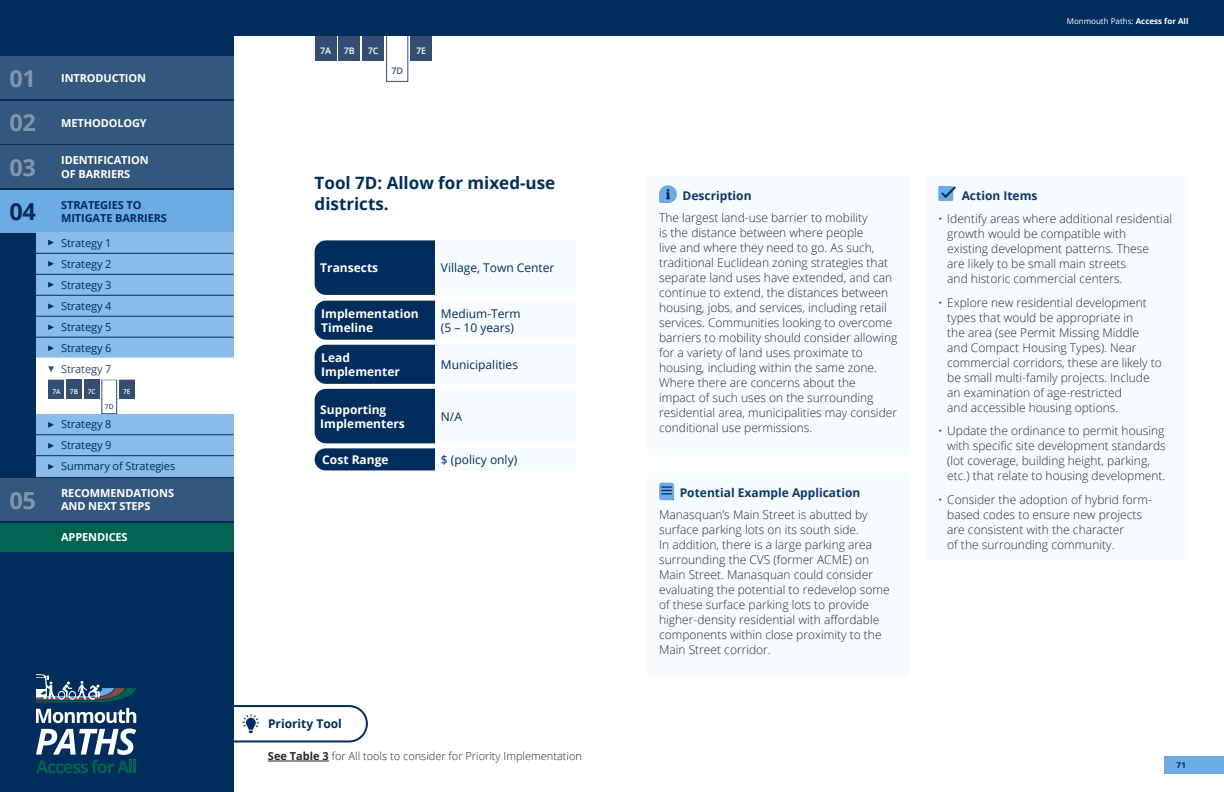
<style>
.page{position:relative;width:1224px;height:792px;background:#fff}
.page>*{position:absolute;margin:0;border:0;box-sizing:border-box;transform-origin:0 0}
._1-Chapter-NONUM{font:700 17px/21px "Open Sans";color:#002d5c}
.Body{font:300 12px/15px "Open Sans";color:#292829}
.Toolkit_Sub_heading_2{font:700 12px/14px "Open Sans";color:#fff}
.Sub_Heading{font:12px/14px "Open Sans";color:#002d5c}
.Bold_Body{font:700 12px "Open Sans";color:#0d3864}
.Toolkit_Sub_heading_2-2{font:700 12px "Open Sans";color:#002d5c}
.t1{font:700 11px/13.2px "Open Sans";letter-spacing:-.01em;color:#fff}
.t2{font:11px/21px "Open Sans";letter-spacing:-.01em;color:#002d5c;text-align:justify}
.Body-2{font:300 11px "Open Sans";color:#292829}
.t3{font:700 11px/13.2px "Open Sans";letter-spacing:-.01em;color:#002d5c}
.t4{font:11px "Open Sans";letter-spacing:-.01em;color:#344d72}
.t5{font:600 9px "Open Sans";letter-spacing:-.01em;color:#fff}
.t6{font:600 9px "Open Sans";color:#344d72}
.t7{font:8px "Open Sans";color:#fff}
.t8{font:700 8px "Open Sans";color:#002d5c}
.t9{font:600 6.6px "Open Sans";letter-spacing:-.01em;color:#fff}
.t10{font:600 6.6px "Open Sans";color:#344d72}
.s1{font-size:23.5px;color:#8096ad}
.s2{font-weight:700}
</style>
<div class="page">
<div style="left:315px;top:240px;width:120px;height:55px;background:#002d5c"></div>
<div style="left:435px;top:240px;width:141px;height:55px;background:#f8fbfe"></div>
<div style="left:435px;top:301px;width:141px;height:39px;background:#f8fbfe"></div>
<div style="left:435px;top:345px;width:141px;height:39px;background:#f8fbfe"></div>
<div style="left:435px;top:389px;width:141px;height:54px;background:#f8fbfe"></div>
<svg style="left:315px;top:301px;width:120px;height:169px;background:#1a436d"></svg>
<div style="left:435px;top:448px;width:141px;height:22px;background:#f8fbfe"></div>
<div style="left:315px;top:13px;width:21px;height:48px;background:#344d72"></div>
<div style="left:338px;top:14px;width:22px;height:47px;background:#344d72"></div>
<div style="left:362px;top:14px;width:22px;height:47px;background:#344d72"></div>
<div style="left:386px;top:33px;width:22px;height:49px;border:1px solid #344d72"></div>
<div style="left:410px;top:14px;width:22px;height:47px;background:#344d72"></div>
<div style="left:648px;top:176px;width:261px;height:279px;background:#f8fbfe"></div>
<div style="left:648px;top:474px;width:261px;height:203px;background:#f8fbfe"></div>
<svg style="left:659px;top:185px;width:18px;height:18px"></svg>
<div style="left:927px;top:176px;width:261px;height:384px;background:#f8fbfe"></div>
<div style="left:938px;top:186px;width:15px;height:15px;background:#6dabe4"></div>
<svg style="left:941px;top:186px;width:15px;height:12px"></svg>
<svg style="left:659px;top:483px;width:15px;height:17px"></svg>
<hr style="left:268px;top:760px;width:61px;height:2px;background:#292829">
<svg style="left:234px;top:705px;width:134px;height:38px"></svg>
<div style="left:0;top:0;width:234px;height:792px;background:#002d5c"></div>
<div style="left:0;top:0;width:612px;height:36px;background:#002e5c"></div>
<div style="left:36px;top:358px;width:198px;height:56px;background:#fff"></div>
<div style="left:49px;top:379px;width:15px;height:20px;background:#344d72"></div>
<div style="left:101px;top:379px;width:16px;height:35px;background:#fff;border:1px solid #344d72"></div>
<div style="left:119px;top:379px;width:16px;height:20px;background:#344d72"></div>
<div style="left:0;top:190px;width:234px;height:43px;background:#6dabe4"></div>
<div style="left:36px;top:233px;width:198px;height:20px;background:#8abce9"></div>
<svg style="left:48px;top:240px;width:6px;height:5px"></svg>
<div style="left:36px;top:254px;width:198px;height:20px;background:#8abce9"></div>
<svg style="left:48px;top:261px;width:6px;height:6px"></svg>
<div style="left:36px;top:275px;width:198px;height:20px;background:#8abce9"></div>
<svg style="left:48px;top:282px;width:6px;height:6px"></svg>
<div style="left:36px;top:296px;width:198px;height:20px;background:#8abce9"></div>
<svg style="left:48px;top:303px;width:6px;height:6px"></svg>
<div style="left:36px;top:316px;width:198px;height:21px;background:#8abce9"></div>
<svg style="left:48px;top:324px;width:6px;height:6px"></svg>
<div style="left:36px;top:337px;width:198px;height:21px;background:#8abce9"></div>
<svg style="left:48px;top:345px;width:6px;height:6px"></svg>
<svg style="left:48px;top:366px;width:6px;height:6px"></svg>
<div style="left:36px;top:414px;width:198px;height:20px;background:#8abce9"></div>
<svg style="left:48px;top:422px;width:6px;height:6px"></svg>
<div style="left:36px;top:435px;width:198px;height:20px;background:#8abce9"></div>
<svg style="left:48px;top:443px;width:6px;height:6px"></svg>
<div style="left:36px;top:456px;width:198px;height:20px;background:#8abce9"></div>
<svg style="left:48px;top:464px;width:6px;height:6px"></svg>
<hr style="left:36px;top:316px;width:198px;height:1px;background:#002d5c">
<hr style="left:36px;top:337px;width:198px;height:1px;background:#002d5c">
<hr style="left:36px;top:379px;width:198px;height:1px;background:#fff">
<div style="left:0;top:101px;width:234px;height:43px;background:#33577d"></div>
<div style="left:0;top:146px;width:234px;height:42px;background:#33577d"></div>
<div style="left:0;top:57px;width:234px;height:42px;background:#33577d"></div>
<div style="left:66px;top:379px;width:16px;height:20px;background:#344d72"></div>
<div style="left:84px;top:379px;width:15px;height:20px;background:#344d72"></div>
<div style="left:1164px;top:756px;width:60px;height:18px;background:#6dabe4"></div>
<div style="left:612px;top:0;width:612px;height:36px;background:#002e5c"></div>
<div style="left:0;top:523px;width:234px;height:28px;background:#006450"></div>
<div style="left:0;top:478px;width:234px;height:43px;background:#33577d"></div>
<svg style="left:36px;top:674px;width:100px;height:49px"></svg>
<svg style="left:36px;top:729px;width:100px;height:44px"></svg>
<p class="t1" style="left:9px;top:71px;width:138px"><span class="s1">01</span> INTRODUCTION</p>
<p class="t1" style="left:9px;top:116px;width:139px"><span class="s1">02</span> METHODOLOGY</p>
<p class="t1" style="left:9px;top:154px;width:141px;text-indent:52px">IDENTIFICATION<br><sup>03</sup> OF BARRIERS</p>
<p class="t3" style="left:9px;top:198px;width:159px;text-indent:52px">STRATEGIES TO<br><sup>04</sup> MITIGATE BARRIERS</p>
<p class="t2" style="left:61px;top:232px;width:52px">Strategy 1<br>Strategy 2<br>Strategy 3<br>Strategy 4<br>Strategy 5<br>Strategy 6</p>
<p class="t4" style="left:61px;top:361px;width:52px">Strategy 7</p>
<p class="t9" style="left:52px;top:387px;width:10px">7A</p>
<p class="t9" style="left:70px;top:387px;width:10px">7B</p>
<p class="t9" style="left:88px;top:387px;width:9px">7C</p>
<p class="t10" style="left:105px;top:402px;width:10px">7D</p>
<p class="t9" style="left:123px;top:387px;width:9px">7E</p>
<p class="t2" style="left:61px;top:414px;width:116px;text-align:left">Strategy 8<br>Strategy 9<br>Summary of Strategies</p>
<p class="t1" style="left:9px;top:486px;width:166px;text-indent:52px">RECOMMENDATIONS<br><sup>05</sup> AND NEXT STEPS</p>
<p class="t1" style="left:61px;top:530px;width:68px">APPENDICES</p>
<p class="t5" style="left:320px;top:45px;width:12px">7A</p>
<p class="t5" style="left:344px;top:45px;width:12px">7B</p>
<p class="t5" style="left:368px;top:45px;width:12px">7C</p>
<p class="t6" style="left:391px;top:65px;width:13px">7D</p>
<p class="t5" style="left:416px;top:45px;width:12px">7E</p>
<p class="_1-Chapter-NONUM" style="left:315px;top:172px;width:242px">Tool 7D: Allow for mixed-use districts.</p>
<p class="Toolkit_Sub_heading_2" style="left:320px;top:261px;width:59px">Transects</p>
<p class="Sub_Heading" style="left:441px;top:261px;width:115px">Village, Town Center</p>
<p class="Toolkit_Sub_heading_2" style="left:321px;top:306px;width:99px">Implementation<br>Timeline</p>
<p class="Sub_Heading" style="left:441px;top:306px;width:81px">Medium-Term (5 – 10 years)</p>
<p class="Toolkit_Sub_heading_2" style="left:321px;top:350px;width:80px">Lead<br>Implementer</p>
<p class="Sub_Heading" style="left:441px;top:357px;width:79px">Municipalities</p>
<p class="Toolkit_Sub_heading_2" style="left:320px;top:402px;width:86px">Supporting<br>Implementers</p>
<p class="Sub_Heading" style="left:441px;top:409px;width:23px">N/A</p>
<p class="Toolkit_Sub_heading_2" style="left:322px;top:452px;width:68px">Cost Range</p>
<p class="Sub_Heading" style="left:441px;top:452px;width:78px">$ (policy only)</p>
<p class="Toolkit_Sub_heading_2-2" style="left:268px;top:716px;width:75px">Priority Tool</p>
<p class="Body-2" style="left:268px;top:748px;width:315px"><span class="s2">See Table 3</span> for All tools to consider for Priority Implementation</p>
<p class="t7" style="left:1066px;top:16px;width:123px">Monmouth Paths: <span class="s2">Access for All</span></p>
<p class="Bold_Body" style="left:682px;top:187px;width:70px">Description</p>
<p class="Body" style="left:659px;top:210px;width:240px">The largest land-use barrier to mobility<br>is the distance between where people<br>live and where they need to go. As such, traditional Euclidean zoning strategies that separate land uses have extended, and can continue to extend, the distances between housing, jobs, and services, including retail services. Communities looking to overcome barriers to mobility should consider allowing for a variety of land uses proximate to housing, including within the same zone.<br>Where there are concerns about the<br>impact of such uses on the surrounding residential area, municipalities may consider conditional use permissions.</p>
<p class="Bold_Body" style="left:679px;top:484px;width:182px">Potential Example Application</p>
<p class="Body" style="left:659px;top:507px;width:232px">Manasquan’s Main Street is abutted by surface parking lots on its south side.<br>In addition, there is a large parking area surrounding the CVS (former ACME) on Main Street. Manasquan could consider evaluating the potential to redevelop some of these surface parking lots to provide higher-density residential with affordable components within close proximity to the Main Street corridor.</p>
<p class="Bold_Body" style="left:961px;top:187px;width:77px">Action Items</p>
<p class="Body" style="left:947px;top:211px;width:226px;text-indent:-9px">• Identify areas where additional residential growth would be compatible with<br>existing development patterns. These<br>are likely to be small main streets<br>and historic commercial centers.</p>
<p class="Body" style="left:947px;top:295px;width:216px;text-indent:-9px">• Explore new residential development types that would be appropriate in<br>the area (see Permit Missing Middle and Compact Housing Types). Near commercial corridors, these are likely to be small multi-family projects. Include an examination of age-restricted<br>and accessible housing options.</p>
<p class="Body" style="left:947px;top:423px;width:220px;text-indent:-9px">• Update the ordinance to permit housing with specific site development standards (lot coverage, building height, parking, etc.) that relate to housing development.</p>
<p class="Body" style="left:947px;top:492px;width:206px;text-indent:-9px">• Consider the adoption of hybrid form&shy;based codes to ensure new projects are consistent with the character<br>of the surrounding community.</p>
<p class="t8" style="left:1176px;top:760px;width:11px">71</p>
</div>
